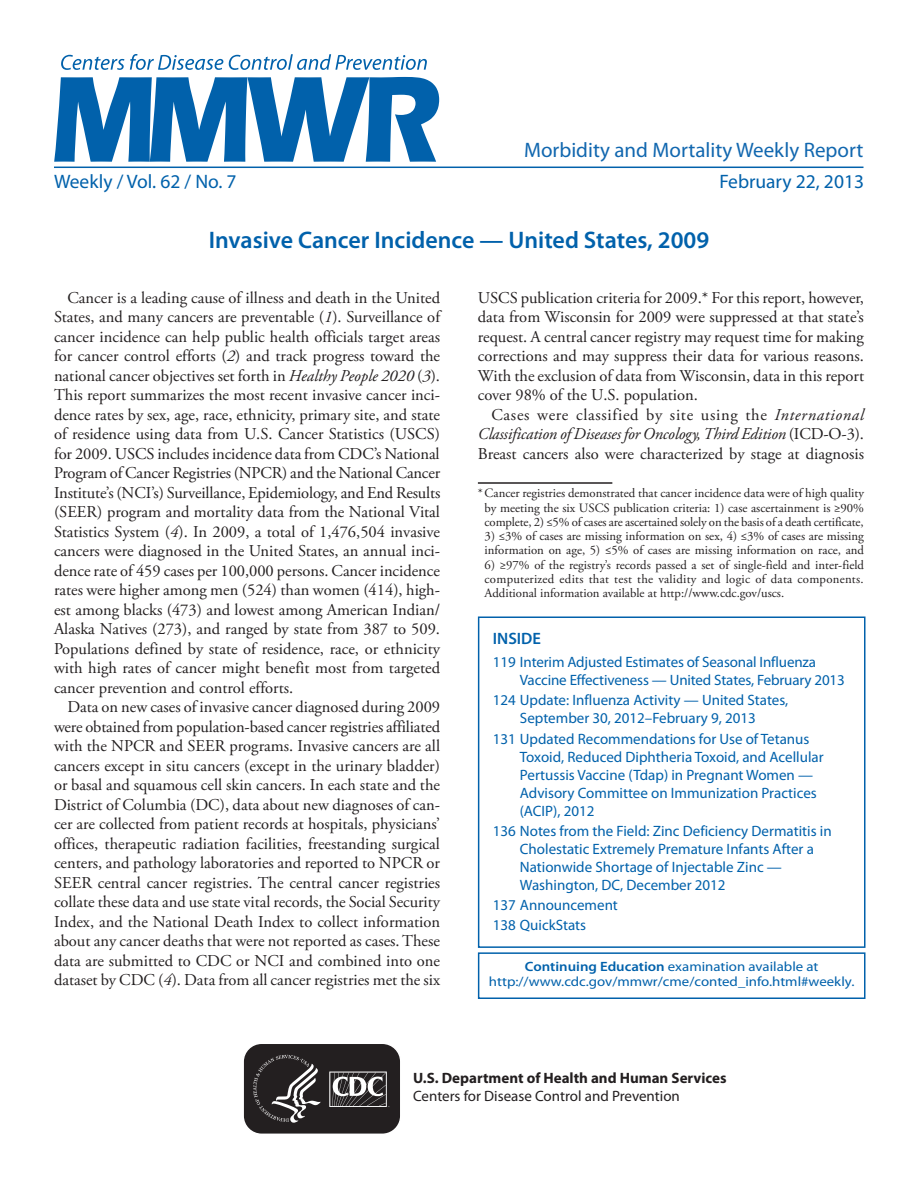
<style>
.page{position:relative;width:918px;height:1188px;background:#fff}
.page>*{position:absolute;margin:0;border:0;box-sizing:border-box;transform-origin:0 0}
.t1{font:600 24px "Myriad Pro";color:#0161ab}
.t2{font:21px "Myriad Pro";color:#1167af}
.t3{font:19.5px "Myriad Pro";color:#0161ab}
.t4{font:16.5px/19.5px "Adobe Garamond Pro";color:#231f20;text-align:justify}
.t5{font:600 16.5px "Myriad Pro";color:#0161ab}
.t6{font:15px/18px "Myriad Pro";color:#0161ab}
.t7{font:700 15px "Myriad Pro";color:#231f20}
.t8{font:15px "Myriad Pro";color:#231f20}
.t9{font:13.5px/15px "Myriad Pro";color:#0161ab;text-align:center;scale:1.1 1}
.t10{font:12.75px/14.2px "Adobe Garamond Pro";color:#231f20;text-align:center}
.s1{font-style:italic}
.s2{font-weight:600}
</style>
<div class="page">
<hr style="left:478px;top:482px;width:134px;height:2px;background:#231f20">
<div style="left:478px;top:616px;width:388px;height:332px;border:2px solid #0161ab"></div>
<div style="left:478px;top:952px;width:388px;height:47px;border:2px solid #0161ab"></div>
<svg style="left:243px;top:1045px;width:157px;height:89px;background:#403c3d"></svg>
<hr style="left:54px;top:167px;width:810px;height:1px;background:#0161ab">
<svg style="left:54px;top:77px;width:385px;height:85px"></svg>
<svg style="left:61px;top:54px;width:366px;height:16px"></svg>
<p class="t2" style="left:524px;top:137px;width:341px">Morbidity and Mortality Weekly Report</p>
<p class="t3" style="left:54px;top:169px;width:184px">Weekly / Vol. 62 / No. 7</p>
<p class="t3" style="left:719px;top:169px;width:146px">February 22, 2013</p>
<h1 class="t1" style="left:209px;top:224px;width:502px">Invasive Cancer Incidence — United States, 2009</h1>
<p class="t4" style="left:54px;top:288px;width:388px;text-indent:13px">Cancer is a leading cause of illness and death in the United States, and many cancers are preventable (<span class="s1">1</span>). Surveillance of cancer incidence can help public health officials target areas for cancer control efforts (<span class="s1">2</span>) and track progress toward the national cancer objectives set forth in <span class="s1">Healthy People 2020</span> (<span class="s1">3</span>).<br>This report summarizes the most recent invasive cancer inci&shy;dence rates by sex, age, race, ethnicity, primary site, and state of residence using data from U.S. Cancer Statistics (USCS) for 2009. USCS includes incidence data from CDC’s National Program of Cancer Registries (NPCR) and the National Cancer Institute’s (NCI’s) Surveillance, Epidemiology, and End Results (SEER) program and mortality data from the National Vital Statistics System (<span class="s1">4</span>). In 2009, a total of 1,476,504 invasive cancers were diagnosed in the United States, an annual inci&shy;dence rate of 459 cases per 100,000 persons. Cancer incidence rates were higher among men (524) than women (414), high&shy;est among blacks (473) and lowest among American Indian/ Alaska Natives (273), and ranged by state from 387 to 509.<br>Populations defined by state of residence, race, or ethnicity with high rates of cancer might benefit most from targeted cancer prevention and control efforts.</p>
<p class="t4" style="left:54px;top:698px;width:388px;text-indent:13px">Data on new cases of invasive cancer diagnosed during 2009 were obtained from population-based cancer registries affiliated with the NPCR and SEER programs. Invasive cancers are all cancers except in situ cancers (except in the urinary bladder) or basal and squamous cell skin cancers. In each state and the District of Columbia (DC), data about new diagnoses of can&shy;cer are collected from patient records at hospitals, physicians’ offices, therapeutic radiation facilities, freestanding surgical centers, and pathology laboratories and reported to NPCR or SEER central cancer registries. The central cancer registries collate these data and use state vital records, the Social Security Index, and the National Death Index to collect information about any cancer deaths that were not reported as cases. These data are submitted to CDC or NCI and combined into one dataset by CDC (<span class="s1">4</span>). Data from all cancer registries met the six</p>
<p class="t4" style="left:478px;top:288px;width:388px">USCS publication criteria for 2009.* For this report, however, data from Wisconsin for 2009 were suppressed at that state’s request. A central cancer registry may request time for making corrections and may suppress their data for various reasons.<br>With the exclusion of data from Wisconsin, data in this report cover 98% of the U.S. population.</p>
<p class="t4" style="left:478px;top:405px;width:388px;text-indent:13px">Cases were classified by site using the <span class="s1">International Classification of Diseases for Oncology, Third Edition</span> (ICD-O-3).<br>Breast cancers also were characterized by stage at diagnosis</p>
<p class="t10" style="left:478px;top:487px;width:388px">*Cancer registries demonstrated that cancer incidence data were of high quality by meeting the six USCS publication criteria: 1) case ascertainment is ≥90% complete, 2) ≤5% of cases are ascertained solely on the basis of a death certificate,</p>
<p class="t10" style="left:485px;top:529px;width:381px;text-align:left">3) ≤3% of cases are missing information on sex, 4) ≤3% of cases are missing information on age, 5) ≤5% of cases are missing information on race, and</p>
<p class="t10" style="left:485px;top:558px;width:381px;text-align:justify">6) ≥97% of the registry’s records passed a set of single-field and inter-field computerized edits that test the validity and logic of data components.<br>Additional information available at http://www.cdc.gov/uscs.</p>
<p class="t5" style="left:493px;top:628px;width:50px">INSIDE</p>
<p class="t6" style="left:520px;top:653px;width:326px;text-indent:-27px">119 Interim Adjusted Estimates of Seasonal Influenza<br>Vaccine Effectiveness — United States, February 2013</p>
<p class="t6" style="left:493px;top:691px;width:297px;text-align:center">124 Update: Influenza Activity — United States,<br>September 30, 2012–February 9, 2013</p>
<p class="t6" style="left:520px;top:729px;width:305px;text-indent:-27px">131 Updated Recommendations for Use of Tetanus Toxoid, Reduced Diphtheria Toxoid, and Acellular Pertussis Vaccine (Tdap) in Pregnant Women — Advisory Committee on Immunization Practices (ACIP), 2012</p>
<p class="t6" style="left:520px;top:821px;width:313px;text-indent:-27px">136 Notes from the Field: Zinc Deficiency Dermatitis in Cholestatic Extremely Premature Infants After a Nationwide Shortage of Injectable Zinc — Washington, DC, December 2012</p>
<p class="t6" style="left:493px;top:895px;width:127px;line-height:20.1px">137 Announcement<br>138 QuickStats</p>
<p class="t9" style="left:489px;top:959px;width:334px"><span class="s2">Continuing Education</span> examination available at http://www.cdc.gov/mmwr/cme/conted_info.html#weekly.</p>
<p class="t7" style="left:413px;top:1068px;width:315px">U.S. Department of Health and Human Services</p>
<p class="t8" style="left:413px;top:1087px;width:268px">Centers for Disease Control and Prevention</p>
</div>
